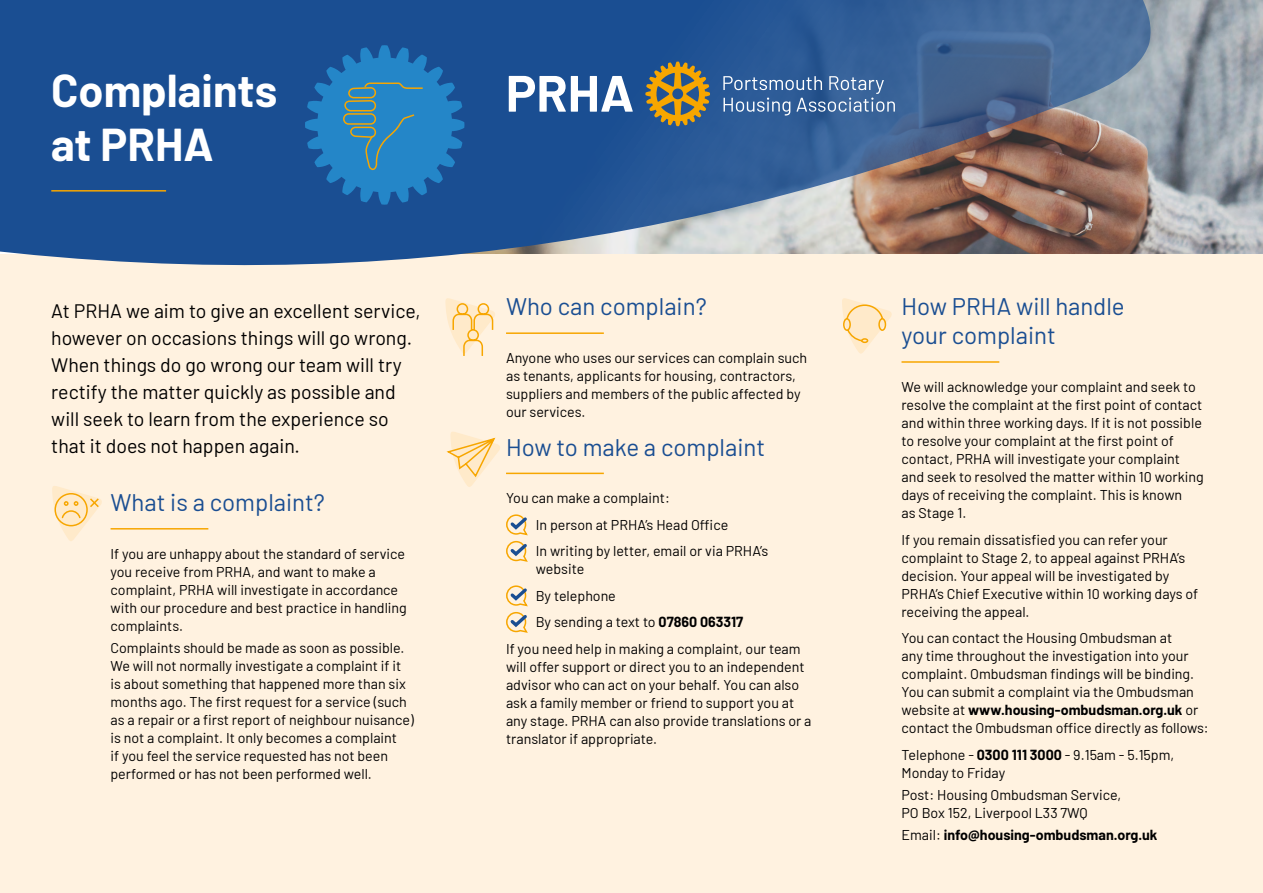
<style>
.page{position:relative;width:1263px;height:893px;background:#fff2e0}
.page>*{position:absolute;margin:0;border:0;box-sizing:border-box;transform-origin:0 0}
.t1{font:700 45px/54px "Barlow";color:#fff}
.t2{font:24px/28.8px "Barlow";color:#1a4e92}
.t3{font:19.5px/27px "Barlow";color:#000}
.t4{font:14.25px/18px "Barlow";color:#000}
.t5{font:700 14.25px "Barlow";color:#000}
.s1{font-weight:700}
.s2{font-weight:400}
</style>
<div class="page">
<img style="left:1155px;top:0;width:108px;height:254px">
<svg style="left:0;top:0;width:1155px;height:266px;background:#466592"></svg>
<hr style="left:506px;top:473px;width:98px;height:1px;background:#f7a600">
<svg style="left:506px;top:514px;width:22px;height:48px"></svg>
<svg style="left:506px;top:585px;width:22px;height:48px"></svg>
<hr style="left:901px;top:361px;width:98px;height:2px;background:#f7a600">
<hr style="left:506px;top:332px;width:98px;height:2px;background:#f7a600">
<svg style="left:445px;top:298px;width:50px;height:58px"></svg>
<hr style="left:111px;top:528px;width:97px;height:2px;background:#f7a600">
<svg style="left:52px;top:486px;width:50px;height:55px"></svg>
<svg style="left:446px;top:432px;width:54px;height:55px"></svg>
<svg style="left:842px;top:298px;width:50px;height:56px"></svg>
<svg style="left:723px;top:76px;width:172px;height:40px;background:#5177a7"></svg>
<svg style="left:509px;top:76px;width:124px;height:36px;background:#8ea8c9"></svg>
<svg style="left:645px;top:62px;width:65px;height:64px;background:#8a7b4a"></svg>
<hr style="left:51px;top:190px;width:115px;height:2px;background:#f7a600">
<svg style="left:305px;top:45px;width:159px;height:160px;background:#2674b1"></svg>
<h1 class="t1" style="left:51px;top:60px;width:228px">Complaints at PRHA</h1>
<p class="t3" style="left:51px;top:296px;width:371px">At PRHA we aim to give an excellent service, however on occasions things will go wrong.<br>When things do go wrong our team will try rectify the matter quickly as possible and will seek to learn from the experience so that it does not happen again.</p>
<h2 class="t2" style="left:111px;top:486px;width:216px">What is a complaint?</h2>
<p class="t4" style="left:111px;top:544px;width:298px">If you are unhappy about the standard of service you receive from PRHA, and want to make a complaint, PRHA will investigate in accordance with our procedure and best practice in handling complaints.</p>
<p class="t4" style="left:111px;top:638px;width:305px">Complaints should be made as soon as possible.<br>We will not normally investigate a complaint if it is about something that happened more than six months ago. The first request for a service (such as a repair or a first report of neighbour nuisance) is not a complaint. It only becomes a complaint<br>if you feel the service requested has not been performed or has not been performed well.</p>
<h2 class="t2" style="left:506px;top:291px;width:202px">Who can complain?</h2>
<p class="t4" style="left:506px;top:348px;width:303px">Anyone who uses our services can complain such as tenants, applicants for housing, contractors, suppliers and members of the public affected by our services.</p>
<h2 class="t2" style="left:506px;top:431px;width:261px">How to make a complaint</h2>
<p class="t4" style="left:536px;top:484px;width:234px;line-height:26.5px;text-indent:-30px">You can make a complaint:<br>In person at PRHA’s Head Office<br>In writing by letter, email or via PRHA’s</p>
<p class="t4" style="left:536px;top:559px;width:50px">website</p>
<p class="t4" style="left:536px;top:586px;width:82px">By telephone</p>
<p class="t4" style="left:536px;top:612px;width:209px">By sending a text to <span class="s1">07860 063317</span></p>
<p class="t4" style="left:506px;top:639px;width:296px">If you need help in making a complaint, our team</p>
<p class="t4" style="left:506px;top:657px;width:307px">will offer support or direct you to an independent advisor who can act on your behalf. You can also ask a family member or friend to support you at any stage. PRHA can also provide translations or a translator if appropriate.</p>
<h2 class="t2" style="left:901px;top:291px;width:225px">How PRHA will handle your complaint</h2>
<p class="t4" style="left:901px;top:377px;width:304px">We will acknowledge your complaint and seek to resolve the complaint at the first point of contact and within three working days. If it is not possible to resolve your complaint at the first point of contact, PRHA will investigate your complaint and seek to resolved the matter within 10 working days of receiving the complaint. This is known<br>as Stage 1.</p>
<p class="t4" style="left:901px;top:529px;width:298px">If you remain dissatisfied you can refer your complaint to Stage 2, to appeal against PRHA’s decision. Your appeal will be investigated by PRHA’s Chief Executive within 10 working days of receiving the appeal.</p>
<p class="t4" style="left:901px;top:628px;width:309px">You can contact the Housing Ombudsman at<br>any time throughout the investigation into your complaint. Ombudsman findings will be binding.<br>You can submit a complaint via the Ombudsman website at <span class="s1">www.housing-ombudsman.org.uk</span> or contact the Ombudsman office directly as follows:</p>
<p class="t4" style="left:901px;top:744px;width:274px">Telephone - <span class="s1">0300 111 3000</span> - 9.15am - 5.15pm,<br>Monday to Friday</p>
<p class="t4" style="left:901px;top:784px;width:221px">Post: Housing Ombudsman Service,<br>PO Box 152, Liverpool L33 7WQ</p>
<p class="t5" style="left:901px;top:824px;width:258px"><span class="s2">Email:</span> info@housing-ombudsman.org.uk</p>
</div>
